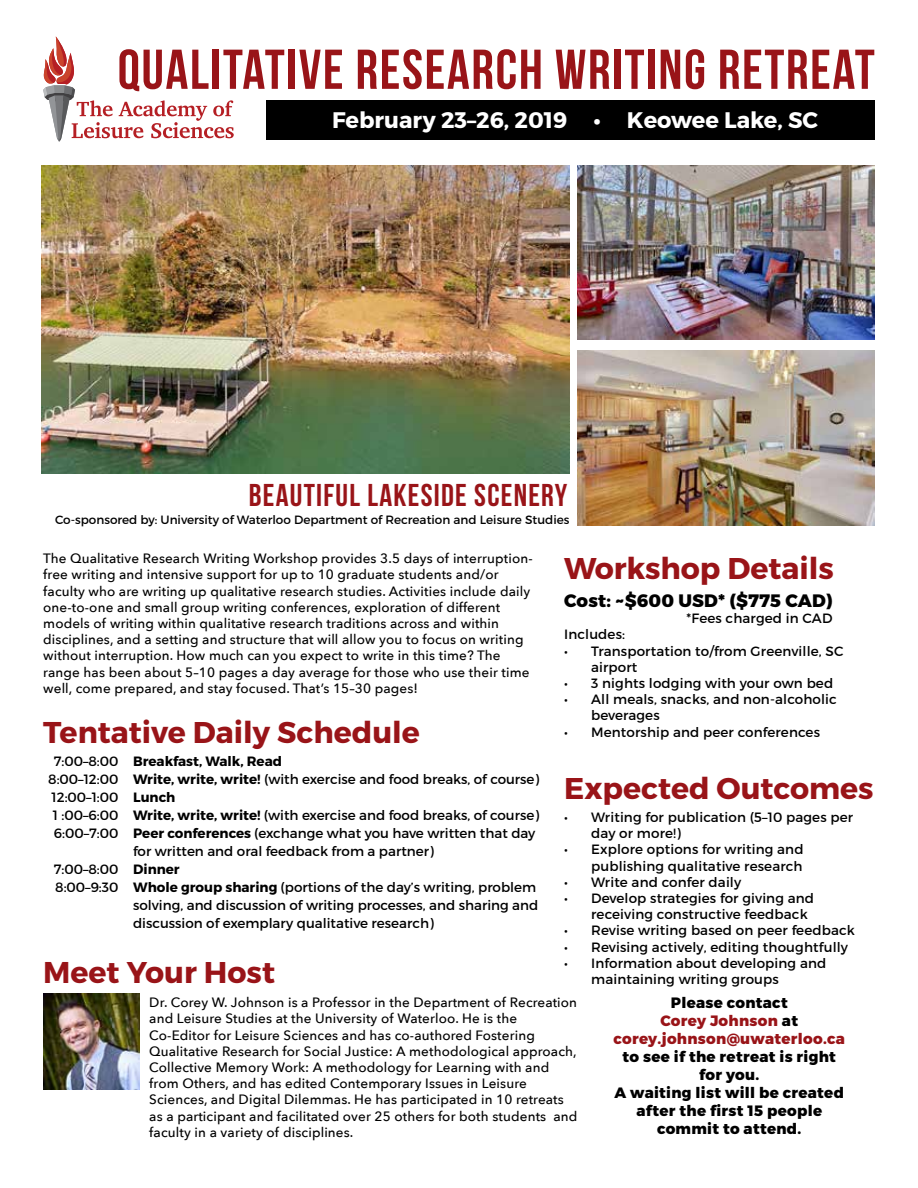
<style>
.page{position:relative;width:918px;height:1188px;background:#fff}
.page>*{position:absolute;margin:0;border:0;box-sizing:border-box;transform-origin:0 0}
.t1{font:700 55.95px "Bebas Neue";letter-spacing:.03em;color:#991418}
.t2{font:700 31.5px "Bebas Neue";letter-spacing:.04em;color:#991418}
.t3{font:700 30px "Montserrat";color:#991418}
.t4{font:700 22.5px "Montserrat";color:#fff}
.t5{font:800 18px "Montserrat";letter-spacing:.01em;color:#000}
.t6{font:800 15px/18px "Montserrat";letter-spacing:.02em;color:#000;text-align:center}
.t7{font:800 15px/18px "Montserrat";letter-spacing:.02em;color:#991418;text-align:center}
.t8{font:500 13.5px/16.2px "Avenir Next";letter-spacing:.01em;color:#000}
.t9{font:13.5px/18px "Montserrat";letter-spacing:.01em;color:#000}
.t10{font:12px "Montserrat";color:#000}
.s1{font-weight:700}
.s2{color:#000}
</style>
<div class="page">
<div style="left:267px;top:101px;width:608px;height:39px;background:#000"></div>
<img style="left:42px;top:166px;width:528px;height:308px">
<img style="left:578px;top:166px;width:297px;height:174px">
<img style="left:578px;top:350px;width:297px;height:175px">
<img style="left:43px;top:994px;width:96px;height:95px">
<svg style="left:43px;top:36px;width:191px;height:105px"></svg>
<h1 class="t1" style="left:118px;top:39px;width:759px">QUALITATIVE RESEARCH WRITING RETREAT</h1>
<h3 class="t4" style="left:332px;top:106px;width:488px">February 23–26, 2019 • Keowee Lake, SC</h3>
<h2 class="t2" style="left:249px;top:478px;width:320px">BEAUTIFUL LAKESIDE SCENERY</h2>
<p class="t10" style="left:55px;top:512px;width:516px">Co-sponsored by: University of Waterloo Department of Recreation and Leisure Studies</p>
<p class="t8" style="left:43px;top:550px;width:491px">The Qualitative Research Writing Workshop provides 3.5 days of interruption&shy;free writing and intensive support for up to 10 graduate students and/or faculty who are writing up qualitative research studies. Activities include daily one-to-one and small group writing conferences, exploration of different models of writing within qualitative research traditions across and within disciplines, and a setting and structure that will allow you to focus on writing without interruption. How much can you expect to write in this time? The range has been about 5–10 pages a day average for those who use their time well, come prepared, and stay focused. That’s 15–30 pages!</p>
<h3 class="t3" style="left:43px;top:714px;width:378px">Tentative Daily Schedule</h3>
<p class="t9" style="left:48px;top:752px;width:72px;text-align:center">7:00–8:00<br>8:00–12:00<br>12:00–1:00<br>1 :00–6:00<br>6:00–7:00</p>
<p class="t9" style="left:54px;top:860px;width:66px">7:00–8:00<br>8:00–9:30</p>
<p class="t9" style="left:133px;top:753px;width:408px"><span class="s1">Breakfast, Walk, Read<br>Write, write, write!</span> (with exercise and food breaks, of course)<br><span class="s1">Lunch<br>Write, write, write!</span> (with exercise and food breaks, of course)<br><span class="s1">Peer conferences</span> (exchange what you have written that day for written and oral feedback from a partner)</p>
<p class="t9" style="left:133px;top:860px;width:407px"><span class="s1">Dinner<br>Whole group sharing</span> (portions of the day’s writing, problem solving, and discussion of writing processes, and sharing and discussion of exemplary qualitative research)</p>
<h3 class="t3" style="left:43px;top:953px;width:233px">Meet Your Host</h3>
<h3 class="t3" style="left:564px;top:549px;width:271px">Workshop Details</h3>
<h3 class="t5" style="left:564px;top:589px;width:270px">Cost: ~$600 USD* ($775 CAD)</h3>
<p class="t9" style="left:687px;top:609px;width:147px">*Fees charged in CAD</p>
<p class="t9" style="left:564px;top:626px;width:62px">Includes:</p>
<p class="t9" style="left:591px;top:643px;width:254px;line-height:16.2px;text-indent:-27px">• Transportation to/from Greenville, SC airport</p>
<p class="t9" style="left:564px;top:674px;width:271px">• 3 nights lodging with your own bed</p>
<p class="t9" style="left:591px;top:691px;width:247px;line-height:16.2px;text-indent:-27px">• All meals, snacks, and non-alcoholic beverages</p>
<p class="t9" style="left:564px;top:723px;width:257px">• Mentorship and peer conferences</p>
<h3 class="t3" style="left:564px;top:770px;width:311px">Expected Outcomes</h3>
<p class="t9" style="left:591px;top:809px;width:264px;line-height:16.2px;text-indent:-27px">• Writing for publication (5–10 pages per day or more!)</p>
<p class="t9" style="left:564px;top:841px;width:241px;line-height:16.2px;text-align:right">• Explore options for writing and publishing qualitative research</p>
<p class="t9" style="left:564px;top:873px;width:179px">• Write and confer daily</p>
<p class="t9" style="left:591px;top:890px;width:224px;line-height:16.2px;text-indent:-27px">• Develop strategies for giving and receiving constructive feedback</p>
<p class="t9" style="left:564px;top:921px;width:292px">• Revise writing based on peer feedback</p>
<p class="t9" style="left:564px;top:938px;width:285px">• Revising actively, editing thoughtfully</p>
<p class="t9" style="left:591px;top:955px;width:237px;line-height:16.2px;text-indent:-27px">• Information about developing and maintaining writing groups</p>
<p class="t8" style="left:149px;top:994px;width:430px">Dr. Corey W. Johnson is a Professor in the Department of Recreation and Leisure Studies at the University of Waterloo. He is the Co-Editor for Leisure Sciences and has co-authored Fostering Qualitative Research for Social Justice: A methodological approach, Collective Memory Work: A methodology for Learning with and from Others, and has edited Contemporary Issues in Leisure Sciences, and Digital Dilemmas. He has participated in 10 retreats as a participant and facilitated over 25 others for both students and faculty in a variety of disciplines.</p>
<p class="t7" style="left:614px;top:994px;width:233px"><span class="s2">Please contact<br></span>Corey Johnson <span class="s2">at </span>corey.johnson@uwaterloo.ca</p>
<p class="t6" style="left:615px;top:1048px;width:231px">to see if the retreat is right for you.<br>A waiting list will be created after the first 15 people commit to attend.</p>
</div>
